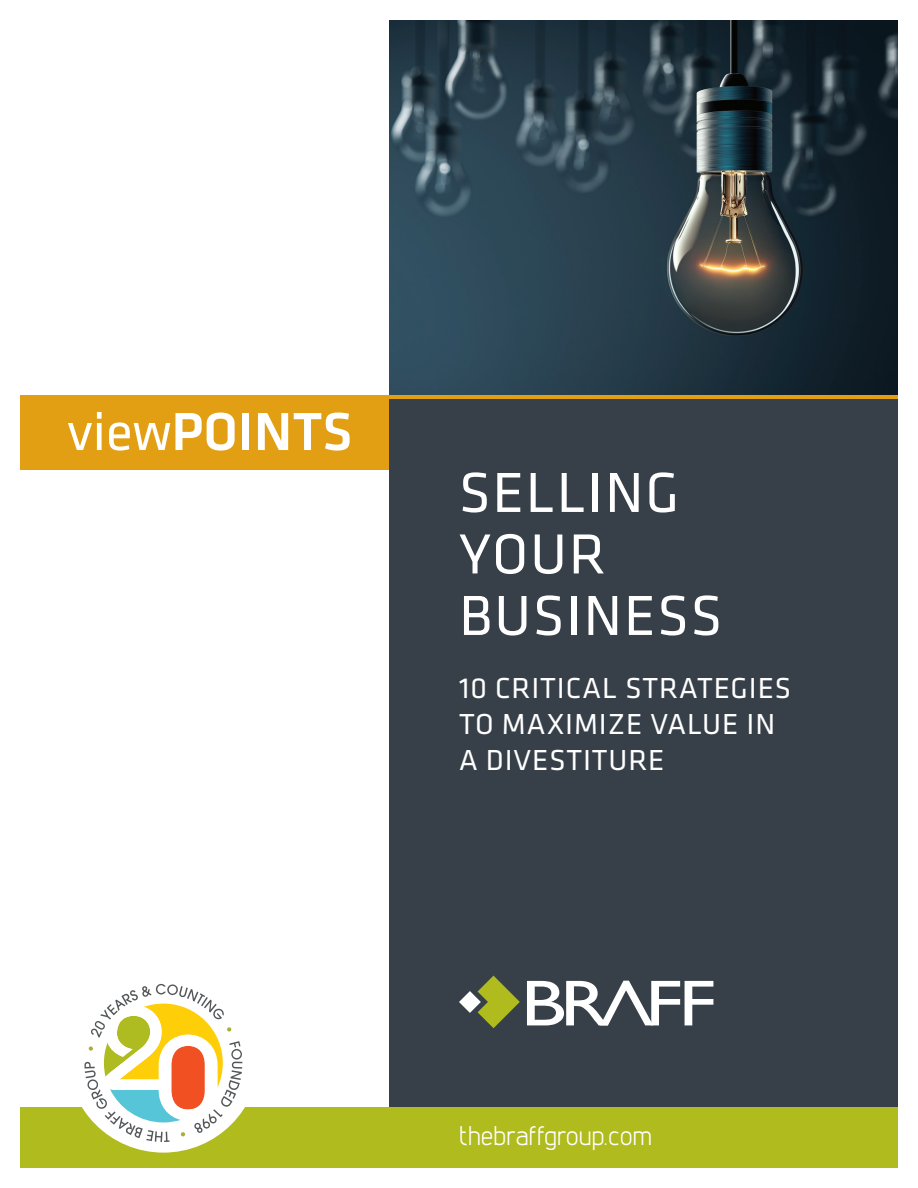
<style>
.page{position:relative;width:918px;height:1188px;background:#fff}
.page>*{position:absolute;margin:0;border:0;box-sizing:border-box;transform-origin:0 0}
.t1{font:58.5px/61.5px "Klavika";letter-spacing:.03em;color:#fff}
.t2{font:500 55.5px "Klavika";color:#fff}
.t3{font:30px/36px "Klavika";letter-spacing:.03em;color:#fff}
.t4{font:27px "Lintel";color:#fff}
.s1{font-weight:400}
</style>
<div class="page">
<img style="left:390px;top:20px;width:508px;height:375px">
<div style="left:20px;top:395px;width:878px;height:75px;background:#e39f13"></div>
<div style="left:389px;top:400px;width:509px;height:767px;background:#374049"></div>
<div style="left:20px;top:1107px;width:878px;height:61px;background:#b0bb1d"></div>
<svg style="left:527px;top:981px;width:186px;height:44px"></svg>
<svg style="left:459px;top:976px;width:61px;height:52px"></svg>
<div style="left:68px;top:961px;width:191px;height:192px;background:#fff;border-radius:50%"></div>
<svg style="left:84px;top:984px;width:158px;height:158px"></svg>
<p class="t2" style="left:68px;top:401px;width:286px"><span class="s1">view</span>POINTS</p>
<p class="t1" style="left:459px;top:460px;width:265px">SELLING<br>YOUR<br>BUSINESS</p>
<p class="t3" style="left:459px;top:669px;width:334px">10 CRITICAL STRATEGIES<br>TO MAXIMIZE VALUE IN<br>A DIVESTITURE</p>
<p class="t4" style="left:459px;top:1119px;width:195px">thebraffgroup.com</p>
</div>
